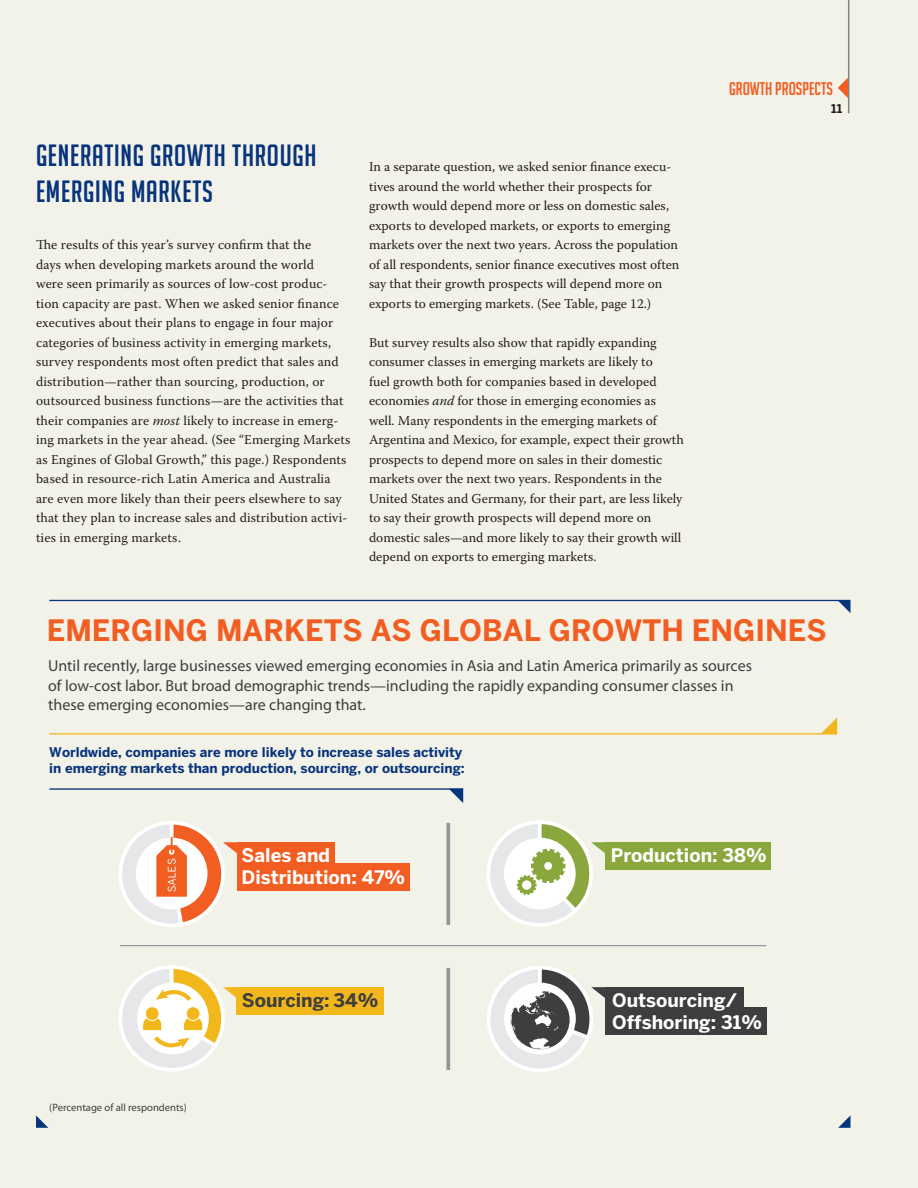
<style>
.page{position:relative;width:918px;height:1188px;background:#f2f2e9}
.page>*{position:absolute;margin:0;border:0;box-sizing:border-box;transform-origin:0 0}
.chapter_titles{font:30px/36px "Big Noodle Titling";letter-spacing:.025em;color:#08347b}
.t1{font:700 29.25px "Benton Sans";color:#f25d21}
.t2{font:700 18.6px/22.4px "Benton Sans";color:#fff}
.t3{font:700 18.6px "Benton Sans";color:#3e3e3f}
.t4{font:18px "Big Noodle Titling";color:#f25d21}
.t5{font:15.9px/19.2px "Benton Sans";color:#3e3e3f}
.text{font:13.5px/19.5px "Warnock Pro";letter-spacing:.005em;color:#231f20}
.t6{font:700 13.35px/15.9px "Benton Sans";color:#08347b}
.t7{font:700 12px "Benton Sans";color:#231f20}
.t8{font:10.65px "Benton Sans";color:#3e3e3f}
.s1{font-style:italic}
</style>
<div class="page">
<svg style="left:821px;top:717px;width:16px;height:16px"></svg>
<svg style="left:838px;top:601px;width:12px;height:12px"></svg>
<hr style="left:49px;top:733px;width:788px;height:2px;background:#f1b71b">
<svg style="left:450px;top:790px;width:13px;height:13px"></svg>
<hr style="left:49px;top:788px;width:414px;height:2px;background:#08347b">
<div style="left:237px;top:842px;width:97px;height:28px;background:#f25d21"></div>
<div style="left:237px;top:863px;width:172px;height:28px;background:#f25d21"></div>
<div style="left:605px;top:842px;width:165px;height:28px;background:#89a73d"></div>
<svg style="left:118px;top:821px;width:119px;height:106px"></svg>
<svg style="left:487px;top:820px;width:118px;height:107px"></svg>
<div style="left:522px;top:880px;width:9px;height:10px;background:#fff;border-radius:50%"></div>
<div style="left:236px;top:987px;width:147px;height:28px;background:#f1b71b"></div>
<div style="left:605px;top:987px;width:139px;height:28px;background:#3e3e3f"></div>
<div style="left:605px;top:1008px;width:161px;height:27px;background:#3e3e3f"></div>
<svg style="left:118px;top:965px;width:118px;height:107px"></svg>
<svg style="left:487px;top:966px;width:118px;height:106px"></svg>
<hr style="left:120px;top:945px;width:646px;height:1px;background:#939598">
<svg style="left:446px;top:823px;width:4px;height:102px"></svg>
<svg style="left:446px;top:968px;width:4px;height:102px"></svg>
<svg style="left:838px;top:1116px;width:12px;height:12px"></svg>
<svg style="left:36px;top:1115px;width:12px;height:13px"></svg>
<hr style="left:49px;top:600px;width:801px;height:1px;background:#08347b">
<hr style="left:848px;top:0;width:1px;height:113px;background:#808285">
<svg style="left:838px;top:78px;width:10px;height:20px"></svg>
<p class="chapter_titles" style="left:36px;top:137px;width:282px">GENERATING GROWTH THROUGH<br>EMERGING MARKETS</p>
<p class="text" style="left:36px;top:235px;width:316px">The results of this year’s survey confirm that the<br>days when developing markets around the world<br>were seen primarily as sources of low-cost produc&shy;tion capacity are past. When we asked senior finance executives about their plans to engage in four major categories of business activity in emerging markets, survey respondents most often predict that sales and distribution—rather than sourcing, production, or outsourced business functions—are the activities that their companies are <span class="s1">most</span> likely to increase in emerg&shy;ing markets in the year ahead. (See “Emerging Markets as Engines of Global Growth,” this page.) Respondents based in resource-rich Latin America and Australia are even more likely than their peers elsewhere to say that they plan to increase sales and distribution activi&shy;ties in emerging markets.</p>
<p class="text" style="left:369px;top:157px;width:312px">In a separate question, we asked senior finance execu&shy;tives around the world whether their prospects for growth would depend more or less on domestic sales, exports to developed markets, or exports to emerging markets over the next two years. Across the population of all respondents, senior finance executives most often say that their growth prospects will depend more on exports to emerging markets. (See Table, page 12.)</p>
<p class="text" style="left:369px;top:332px;width:316px">But survey results also show that rapidly expanding consumer classes in emerging markets are likely to<br>fuel growth both for companies based in developed economies <span class="s1">and</span> for those in emerging economies as well. Many respondents in the emerging markets of Argentina and Mexico, for example, expect their growth prospects to depend more on sales in their domestic markets over the next two years. Respondents in the United States and Germany, for their part, are less likely to say their growth prospects will depend more on domestic sales—and more likely to say their growth will depend on exports to emerging markets.</p>
<p class="t4" style="left:729px;top:78px;width:105px">GROWTH PROSPECTS</p>
<p class="t7" style="left:831px;top:102px;width:12px">11</p>
<p class="t1" style="left:47px;top:613px;width:781px">EMERGING MARKETS AS GLOBAL GROWTH ENGINES</p>
<p class="t5" style="left:48px;top:656px;width:705px">Until recently, large businesses viewed emerging economies in Asia and Latin America primarily as sources of low-cost labor. But broad demographic trends—including the rapidly expanding consumer classes in these emerging economies—are changing that.</p>
<p class="t6" style="left:49px;top:744px;width:417px">Worldwide, companies are more likely to increase sales activity in emerging markets than production, sourcing, or outsourcing:</p>
<p class="t2" style="left:242px;top:844px;width:165px">Sales and<br>Distribution: 47%</p>
<p class="t2" style="left:611px;top:844px;width:157px">Production: 38%</p>
<p class="t8" style="left:49px;top:1100px;width:139px">(Percentage of all respondents)</p>
<p class="t3" style="left:242px;top:989px;width:138px">Sourcing: 34%</p>
<p class="t2" style="left:612px;top:989px;width:151px">Outsourcing/<br>Offshoring: 31%</p>
</div>
